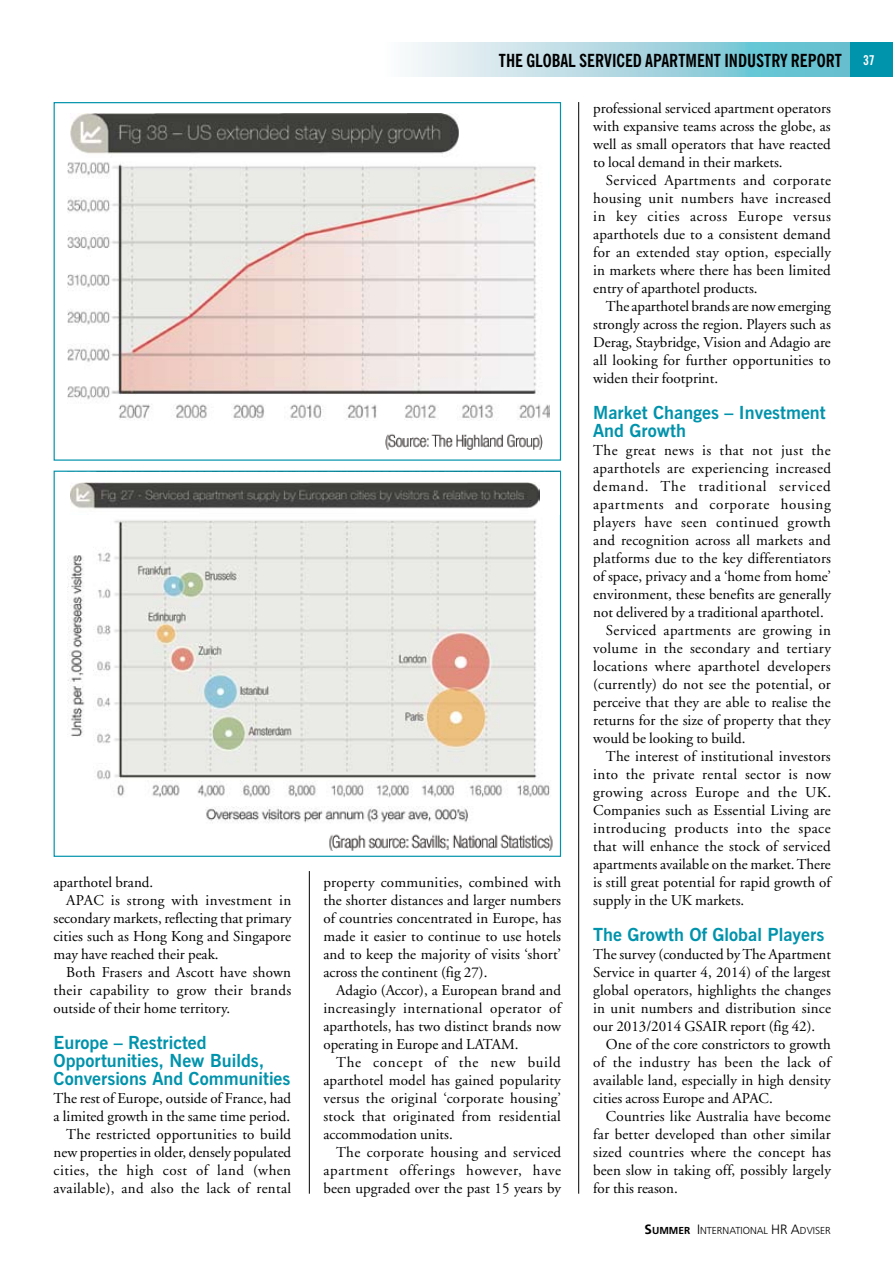
<style>
.page{position:relative;width:893px;height:1263px;background:#fff}
.page>*{position:absolute;margin:0;border:0;box-sizing:border-box;transform-origin:0 0}
.t1{font:700 18px/18px "News Gothic BT";color:#0093ac}
.t2{font:700 condensed 18px "News Gothic BT";color:#000}
.t3{font:15px/18px "Adobe Garamond";letter-spacing:.01em;color:#000;text-align:justify}
.t4{font:15px "Adobe Garamond";letter-spacing:.03em;color:#000}
.t5{font:15px "Adobe Garamond";letter-spacing:.05em;color:#000}
.t6{font:15px "Adobe Garamond";letter-spacing:.045em;color:#000}
.t7{font:300 10.2px "Frutiger";color:#000}
.s1{font-size:13.5px;color:#fff}
.s2{font-weight:700;font-size:13.5px}
.s3{font-weight:700}
.s4{font-size:13.5px}
</style>
<div class="page">
<div style="left:850px;top:43px;width:43px;height:34px;background:#0093ac"></div>
<svg style="left:409px;top:43px;width:441px;height:34px"></svg>
<hr style="left:309px;top:871px;width:1px;height:323px;background:#000">
<hr style="left:578px;top:102px;width:1px;height:1092px;background:#000">
<img style="left:68px;top:162px;width:482px;height:259px">
<svg style="left:70px;top:113px;width:380px;height:25px"></svg>
<img style="left:71px;top:114px;width:388px;height:40px">
<img style="left:385px;top:433px;width:158px;height:17px">
<img style="left:68px;top:519px;width:483px;height:332px">
<img style="left:71px;top:482px;width:469px;height:27px">
<img style="left:325px;top:829px;width:228px;height:21px">
<p class="t3" style="left:54px;top:874px;width:101px">aparthotel brand.</p>
<p class="t3" style="left:66px;top:892px;width:226px">APAC is strong with investment in</p>
<p class="t3" style="left:54px;top:910px;width:239px">secondary markets, reflecting that primary</p>
<p class="t3" style="left:54px;top:928px;width:239px">cities such as Hong Kong and Singapore</p>
<p class="t3" style="left:54px;top:946px;width:167px">may have reached their peak.</p>
<p class="t3" style="left:66px;top:964px;width:226px">Both Frasers and Ascott have shown</p>
<p class="t3" style="left:54px;top:982px;width:239px">their capability to grow their brands</p>
<p class="t3" style="left:54px;top:1000px;width:178px">outside of their home territory.</p>
<p class="t1" style="left:54px;top:1033px;width:238px">Europe – Restricted<br>Opportunities, New Builds,<br>Conversions And Communities</p>
<p class="t3" style="left:54px;top:1090px;width:239px;text-align:right">The rest of Europe, outside of France, had a limited growth in the same time period.<br>The restricted opportunities to build new properties in older, densely populated cities, the high cost of land (when available), and also the lack of rental</p>
<p class="t2" style="left:499px;top:49px;width:377px">THE GLOBAL SERVICED APARTMENT INDUSTRY REPORT <span class="s1">37</span></p>
<p class="t3" style="left:323px;top:874px;width:239px">property communities, combined with the shorter distances and larger numbers of countries concentrated in Europe, has made it easier to continue to use hotels and to keep the majority of visits ‘short’ across the continent (fig 27).</p>
<p class="t3" style="left:323px;top:982px;width:239px;text-indent:13px">Adagio (Accor), a European brand and increasingly international operator of aparthotels, has two distinct brands now operating in Europe and LATAM.</p>
<p class="t3" style="left:323px;top:1054px;width:239px;text-indent:13px">The concept of the new build aparthotel model has gained popularity versus the original ‘corporate housing’ stock that originated from residential accommodation units.</p>
<p class="t3" style="left:323px;top:1144px;width:239px;text-indent:13px">The corporate housing and serviced apartment offerings however, have been upgraded over the past 15 years by</p>
<p class="t3" style="left:593px;top:100px;width:239px">professional serviced apartment operators with expansive teams across the globe, as well as small operators that have reacted to local demand in their markets.</p>
<p class="t3" style="left:593px;top:172px;width:239px;text-indent:13px">Serviced Apartments and corporate housing unit numbers have increased in key cities across Europe versus aparthotels due to a consistent demand for an extended stay option, especially in markets where there has been limited entry of aparthotel products.</p>
<p class="t3" style="left:593px;top:298px;width:239px;text-indent:13px">The aparthotel brands are now emerging strongly across the region. Players such as Derag, Staybridge, Vision and Adagio are all looking for further opportunities to widen their footprint.</p>
<p class="t1" style="left:593px;top:403px;width:234px">Market Changes – Investment<br>And Growth</p>
<p class="t4" style="left:593px;top:442px;width:239px">The great news is that not just the</p>
<p class="t3" style="left:593px;top:460px;width:239px">aparthotels are experiencing increased</p>
<p class="t5" style="left:593px;top:478px;width:239px">demand. The traditional serviced</p>
<p class="t6" style="left:593px;top:496px;width:239px">apartments and corporate housing</p>
<p class="t4" style="left:593px;top:514px;width:239px">players have seen continued growth</p>
<p class="t3" style="left:593px;top:532px;width:239px">and recognition across all markets and</p>
<p class="t3" style="left:593px;top:550px;width:239px">platforms due to the key differentiators</p>
<p class="t3" style="left:593px;top:568px;width:239px">of space, privacy and a ‘home from home’</p>
<p class="t3" style="left:593px;top:586px;width:239px">environment, these benefits are generally</p>
<p class="t3" style="left:593px;top:604px;width:232px">not delivered by a traditional aparthotel.</p>
<p class="t3" style="left:606px;top:622px;width:226px">Serviced apartments are growing in</p>
<p class="t3" style="left:593px;top:640px;width:239px">volume in the secondary and tertiary</p>
<p class="t3" style="left:593px;top:658px;width:239px">locations where aparthotel developers</p>
<p class="t3" style="left:593px;top:676px;width:239px">(currently) do not see the potential, or</p>
<p class="t3" style="left:593px;top:694px;width:239px">perceive that they are able to realise the</p>
<p class="t3" style="left:593px;top:712px;width:239px">returns for the size of property that they</p>
<p class="t3" style="left:593px;top:730px;width:154px">would be looking to build.</p>
<p class="t3" style="left:606px;top:748px;width:226px">The interest of institutional investors</p>
<p class="t3" style="left:593px;top:766px;width:239px">into the private rental sector is now</p>
<p class="t4" style="left:593px;top:784px;width:239px">growing across Europe and the UK.</p>
<p class="t3" style="left:593px;top:802px;width:239px">Companies such as Essential Living are</p>
<p class="t4" style="left:593px;top:820px;width:239px">introducing products into the space</p>
<p class="t3" style="left:593px;top:838px;width:239px">that will enhance the stock of serviced</p>
<p class="t3" style="left:593px;top:856px;width:239px">apartments available on the market. There</p>
<p class="t3" style="left:593px;top:874px;width:239px">is still great potential for rapid growth of</p>
<p class="t3" style="left:593px;top:892px;width:153px">supply in the UK markets.</p>
<p class="t1" style="left:593px;top:925px;width:233px">The Growth Of Global Players</p>
<p class="t3" style="left:593px;top:946px;width:239px">The survey (conducted by The Apartment Service in quarter 4, 2014) of the largest global operators, highlights the changes in unit numbers and distribution since our 2013/2014 GSAIR report (fig 42).</p>
<p class="t3" style="left:593px;top:1036px;width:239px;text-indent:13px">One of the core constrictors to growth of the industry has been the lack of available land, especially in high density cities across Europe and APAC.</p>
<p class="t3" style="left:593px;top:1108px;width:239px;text-indent:13px">Countries like Australia have become far better developed than other similar sized countries where the concept has been slow in taking off, possibly largely for this reason.</p>
<p class="t7" style="left:645px;top:1224px;width:188px"><span class="s2">S</span><span class="s3">UMMER</span> <span class="s4">I</span>NTERNATIONAL <span class="s4">HR A</span>DVISER</p>
</div>
